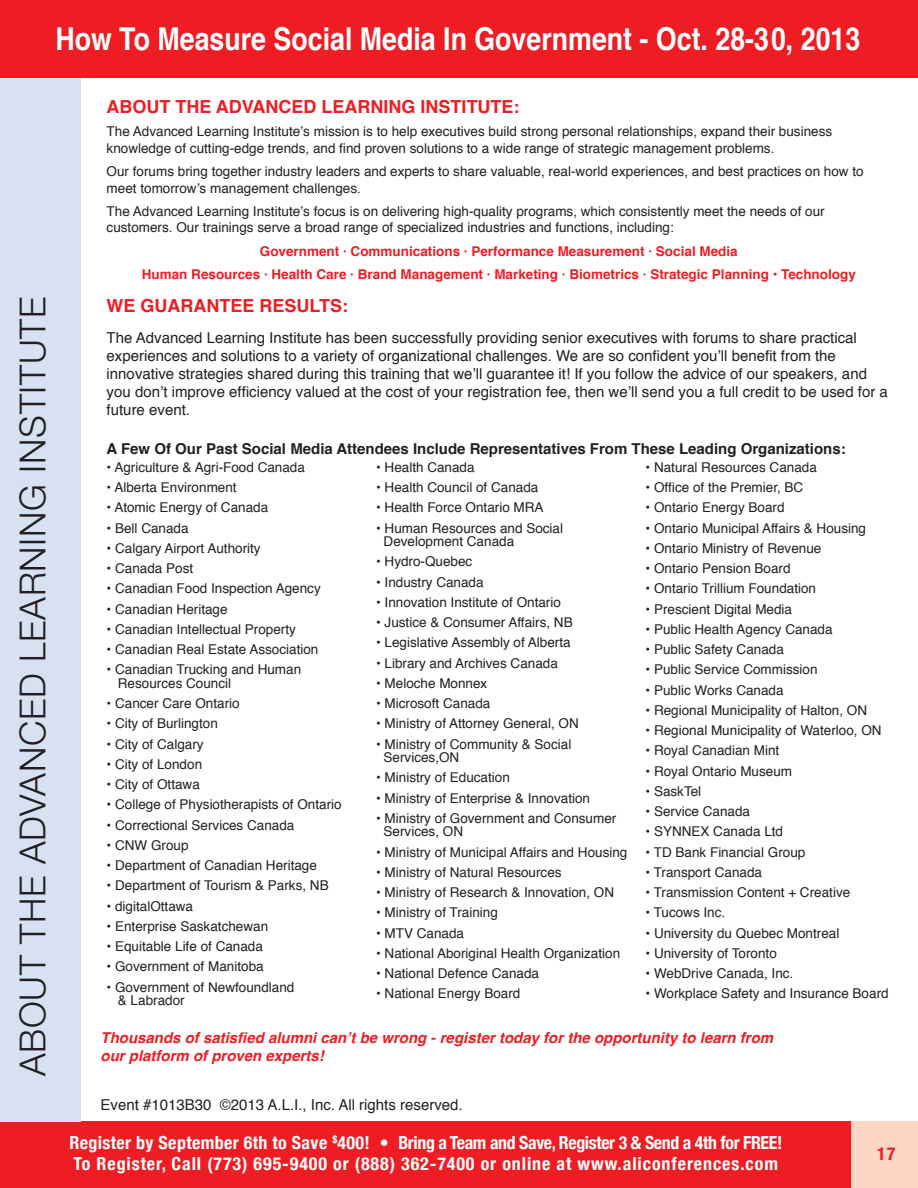
<style>
.page{position:relative;width:918px;height:1188px;background:#fff}
.page>*{position:absolute;margin:0;border:0;box-sizing:border-box;transform-origin:0 0}
.t1{font:300 36px "Helvetica Neue";letter-spacing:.02em;color:#231f20}
.t2{font:700 31.5px "Helvetica";color:#fff;scale:.85 1}
.t3{font:700 condensed 18px/21.6px "Helvetica Neue";letter-spacing:.02em;color:#fff}
.t4{font:700 18px "Helvetica";color:#ee1d23}
.t5{font:700 condensed 18px "Helvetica Neue";color:#ee1d23}
.t6{font:15px/18px "Helvetica";color:#231f20}
.t7{font:italic 700 15px/18px "Helvetica";color:#ee1d23}
.t8{font:700 15px "Helvetica";color:#231f20}
.t9{font:13.5px/13.5px "Helvetica";color:#231f20}
.t10{font:700 13.5px/23.2px "Helvetica";color:#ee1d23;text-align:center}
</style>
<div class="page">
<div style="left:0;top:1122px;width:852px;height:66px;background:#ee1d23"></div>
<div style="left:852px;top:1122px;width:66px;height:66px;background:#fcd6c5"></div>
<div style="left:0;top:77px;width:81px;height:1045px;background:#d7e1f2"></div>
<div style="left:0;top:0;width:918px;height:78px;background:#ee1d23"></div>
<h2 class="t2" style="left:55px;top:13px;width:949px">How To Measure Social Media In Government - Oct. 28-30, 2013</h2>
<h1 class="t1" style="left:11px;top:1076px;width:780px;rotate:-90deg">ABOUT THE ADVANCED LEARNING INSTITUTE</h1>
<h3 class="t4" style="left:107px;top:92px;width:415px">ABOUT THE ADVANCED LEARNING INSTITUTE:</h3>
<p class="t9" style="left:107px;top:124px;width:727px;line-height:16.5px">The Advanced Learning Institute’s mission is to help executives build strong personal relationships, expand their business knowledge of cutting-edge trends, and find proven solutions to a wide range of strategic management problems.</p>
<p class="t9" style="left:107px;top:163px;width:759px;line-height:16.5px">Our forums bring together industry leaders and experts to share valuable, real-world experiences, and best practices on how to meet tomorrow’s management challenges.</p>
<p class="t9" style="left:107px;top:203px;width:720px;line-height:16.5px">The Advanced Learning Institute’s focus is on delivering high-quality programs, which consistently meet the needs of our customers. Our trainings serve a broad range of specialized industries and functions, including:</p>
<p class="t10" style="left:142px;top:239px;width:716px">Government · Communications · Performance Measurement · Social Media<br>Human Resources · Health Care · Brand Management · Marketing · Biometrics · Strategic Planning • Technology</p>
<h3 class="t4" style="left:107px;top:291px;width:243px">WE GUARANTEE RESULTS:</h3>
<p class="t6" style="left:107px;top:330px;width:783px">The Advanced Learning Institute has been successfully providing senior executives with forums to share practical experiences and solutions to a variety of organizational challenges. We are so confident you’ll benefit from the innovative strategies shared during this training that we’ll guarantee it! If you follow the advice of our speakers, and you don’t improve efficiency valued at the cost of your registration fee, then we’ll send you a full credit to be used for a future event.</p>
<p class="t8" style="left:107px;top:437px;width:741px">A Few Of Our Past Social Media Attendees Include Representatives From These Leading Organizations:</p>
<p class="t9" style="left:107px;top:461px;width:200px">• Agriculture &amp; Agri-Food Canada</p>
<p class="t9" style="left:107px;top:481px;width:132px">• Alberta Environment</p>
<p class="t9" style="left:107px;top:501px;width:163px">• Atomic Energy of Canada</p>
<p class="t9" style="left:107px;top:521px;width:84px">• Bell Canada</p>
<p class="t9" style="left:107px;top:542px;width:156px">• Calgary Airport Authority</p>
<p class="t9" style="left:107px;top:562px;width:88px">• Canada Post</p>
<p class="t9" style="left:107px;top:582px;width:216px">• Canadian Food Inspection Agency</p>
<p class="t9" style="left:107px;top:602px;width:123px">• Canadian Heritage</p>
<p class="t9" style="left:107px;top:623px;width:191px">• Canadian Intellectual Property</p>
<p class="t9" style="left:107px;top:643px;width:213px">• Canadian Real Estate Association</p>
<p class="t9" style="left:118px;top:663px;width:185px;text-indent:-11px">• Canadian Trucking and Human<br>Resources Council</p>
<p class="t9" style="left:107px;top:697px;width:135px">• Cancer Care Ontario</p>
<p class="t9" style="left:107px;top:717px;width:113px">• City of Burlington</p>
<p class="t9" style="left:107px;top:737px;width:98px">• City of Calgary</p>
<p class="t9" style="left:107px;top:758px;width:97px">• City of London</p>
<p class="t9" style="left:107px;top:778px;width:95px">• City of Ottawa</p>
<p class="t9" style="left:107px;top:798px;width:237px">• College of Physiotherapists of Ontario</p>
<p class="t9" style="left:107px;top:818px;width:189px">• Correctional Services Canada</p>
<p class="t9" style="left:107px;top:839px;width:83px">• CNW Group</p>
<p class="t9" style="left:107px;top:859px;width:212px">• Department of Canadian Heritage</p>
<p class="t9" style="left:107px;top:879px;width:224px">• Department of Tourism &amp; Parks, NB</p>
<p class="t9" style="left:107px;top:899px;width:88px">• digitalOttawa</p>
<p class="t9" style="left:107px;top:920px;width:163px">• Enterprise Saskatchewan</p>
<p class="t9" style="left:107px;top:940px;width:158px">• Equitable Life of Canada</p>
<p class="t9" style="left:107px;top:960px;width:159px">• Government of Manitoba</p>
<p class="t9" style="left:118px;top:980px;width:178px;text-indent:-11px">• Government of Newfoundland &amp; Labrador</p>
<p class="t9" style="left:376px;top:461px;width:100px">• Health Canada</p>
<p class="t9" style="left:376px;top:481px;width:164px">• Health Council of Canada</p>
<p class="t9" style="left:376px;top:501px;width:169px">• Health Force Ontario MRA</p>
<p class="t9" style="left:384px;top:521px;width:181px;text-indent:-8px">• Human Resources and Social<br>Development Canada</p>
<p class="t9" style="left:376px;top:555px;width:98px">• Hydro-Quebec</p>
<p class="t9" style="left:376px;top:575px;width:109px">• Industry Canada</p>
<p class="t9" style="left:376px;top:596px;width:186px">• Innovation Institute of Ontario</p>
<p class="t9" style="left:376px;top:616px;width:198px">• Justice &amp; Consumer Affairs, NB</p>
<p class="t9" style="left:376px;top:636px;width:196px">• Legislative Assembly of Alberta</p>
<p class="t9" style="left:376px;top:656px;width:183px">• Library and Archives Canada</p>
<p class="t9" style="left:376px;top:677px;width:113px">• Meloche Monnex</p>
<p class="t9" style="left:376px;top:697px;width:116px">• Microsoft Canada</p>
<p class="t9" style="left:376px;top:717px;width:204px">• Ministry of Attorney General, ON</p>
<p class="t9" style="left:384px;top:737px;width:189px;text-indent:-8px">• Ministry of Community &amp; Social<br>Services,ON</p>
<p class="t9" style="left:376px;top:771px;width:135px">• Ministry of Education</p>
<p class="t9" style="left:376px;top:791px;width:216px">• Ministry of Enterprise &amp; Innovation</p>
<p class="t9" style="left:384px;top:812px;width:234px;text-indent:-8px">• Ministry of Government and Consumer<br>Services, ON</p>
<p class="t9" style="left:376px;top:845px;width:253px">• Ministry of Municipal Affairs and Housing</p>
<p class="t9" style="left:376px;top:866px;width:187px">• Ministry of Natural Resources</p>
<p class="t9" style="left:376px;top:886px;width:240px">• Ministry of Research &amp; Innovation, ON</p>
<p class="t9" style="left:376px;top:906px;width:123px">• Ministry of Training</p>
<p class="t9" style="left:376px;top:926px;width:90px">• MTV Canada</p>
<p class="t9" style="left:376px;top:947px;width:246px">• National Aboriginal Health Organization</p>
<p class="t9" style="left:376px;top:967px;width:165px">• National Defence Canada</p>
<p class="t9" style="left:376px;top:987px;width:146px">• National Energy Board</p>
<p class="t9" style="left:646px;top:461px;width:173px">• Natural Resources Canada</p>
<p class="t9" style="left:646px;top:481px;width:159px">• Office of the Premier, BC</p>
<p class="t9" style="left:646px;top:501px;width:141px">• Ontario Energy Board</p>
<p class="t9" style="left:646px;top:521px;width:222px">• Ontario Municipal Affairs &amp; Housing</p>
<p class="t9" style="left:646px;top:542px;width:177px">• Ontario Ministry of Revenue</p>
<p class="t9" style="left:646px;top:562px;width:147px">• Ontario Pension Board</p>
<p class="t9" style="left:646px;top:582px;width:172px">• Ontario Trillium Foundation</p>
<p class="t9" style="left:646px;top:602px;width:148px">• Prescient Digital Media</p>
<p class="t9" style="left:646px;top:623px;width:189px">• Public Health Agency Canada</p>
<p class="t9" style="left:646px;top:643px;width:140px">• Public Safety Canada</p>
<p class="t9" style="left:646px;top:663px;width:174px">• Public Service Commission</p>
<p class="t9" style="left:646px;top:683px;width:140px">• Public Works Canada</p>
<p class="t9" style="left:646px;top:704px;width:223px">• Regional Municipality of Halton, ON</p>
<p class="t9" style="left:646px;top:724px;width:238px">• Regional Municipality of Waterloo, ON</p>
<p class="t9" style="left:646px;top:744px;width:135px">• Royal Canadian Mint</p>
<p class="t9" style="left:646px;top:764px;width:148px">• Royal Ontario Museum</p>
<p class="t9" style="left:646px;top:785px;width:57px">• SaskTel</p>
<p class="t9" style="left:646px;top:805px;width:106px">• Service Canada</p>
<p class="t9" style="left:646px;top:825px;width:139px">• SYNNEX Canada Ltd</p>
<p class="t9" style="left:646px;top:845px;width:161px">• TD Bank Financial Group</p>
<p class="t9" style="left:646px;top:866px;width:118px">• Transport Canada</p>
<p class="t9" style="left:646px;top:886px;width:206px">• Transmission Content + Creative</p>
<p class="t9" style="left:646px;top:906px;width:81px">• Tucows Inc.</p>
<p class="t9" style="left:646px;top:926px;width:195px">• University du Quebec Montreal</p>
<p class="t9" style="left:646px;top:947px;width:133px">• University of Toronto</p>
<p class="t9" style="left:646px;top:967px;width:149px">• WebDrive Canada, Inc.</p>
<p class="t9" style="left:646px;top:987px;width:245px">• Workplace Safety and Insurance Board</p>
<p class="t7" style="left:101px;top:1029px;width:674px">Thousands of satisfied alumni can’t be wrong - register today for the opportunity to learn from our platform of proven experts!</p>
<p class="t6" style="left:101px;top:1096px;width:364px">Event #1013B30 ©2013 A.L.I., Inc. All rights reserved.</p>
<h3 class="t3" style="left:69px;top:1131px;width:714px">Register by September 6th to Save <sup>$</sup>400! • Bring a Team and Save, Register 3 &amp; Send a 4th for FREE!<br>To Register, Call (773) 695-9400 or (888) 362-7400 or online at www.aliconferences.com</h3>
<h3 class="t5" style="left:877px;top:1142px;width:20px">17</h3>
</div>
